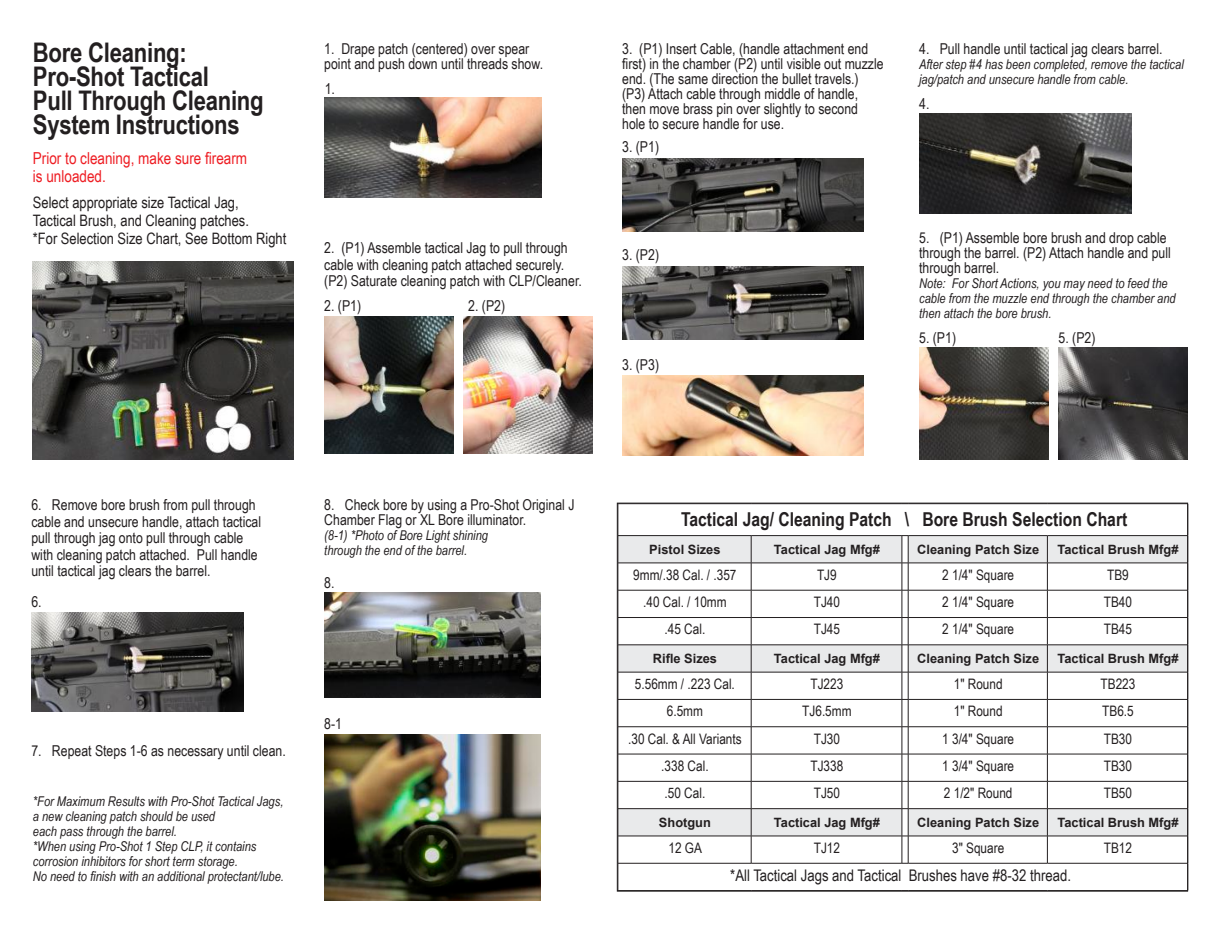
<style>
.page{position:relative;width:1215px;height:945px;background:#fff}
.page>*{position:absolute;margin:0;border:0;box-sizing:border-box;transform-origin:0 0}
.t1{font:700 27px "Arial Narrow";letter-spacing:-.01em;color:#231f20}
.t2{font:700 19.2px "Arial Narrow";color:#231f20}
.t3{font:16.5px "Arial Narrow";color:#ee1d23}
.t4{font:16.05px "Arial Narrow";color:#231f20}
.t5{font:15.75px "Arial Narrow";color:#231f20}
.t6{font:15px/15px "Arial Narrow";color:#231f20}
.t7{font:14.4px "Arial Narrow";color:#231f20}
.t8{font:italic 13.5px/15px "Arial Narrow";color:#231f20}
.t9{font:700 12.75px "Arial";color:#231f20}
</style>
<div class="page">
<img style="left:324px;top:98px;width:217px;height:100px">
<img style="left:324px;top:316px;width:129px;height:138px">
<img style="left:464px;top:316px;width:129px;height:138px">
<img style="left:33px;top:261px;width:260px;height:199px">
<img style="left:622px;top:159px;width:241px;height:73px">
<img style="left:919px;top:114px;width:212px;height:99px">
<img style="left:31px;top:612px;width:213px;height:100px">
<img style="left:324px;top:593px;width:217px;height:104px">
<img style="left:324px;top:734px;width:217px;height:167px">
<img style="left:919px;top:348px;width:130px;height:112px">
<img style="left:1059px;top:348px;width:129px;height:112px">
<img style="left:622px;top:375px;width:241px;height:81px">
<img style="left:622px;top:267px;width:241px;height:73px">
<hr style="left:1188px;top:504px;width:1px;height:31px;background:#231f20">
<svg style="left:619px;top:535px;width:570px;height:356px"></svg>
<p class="t1" style="left:33px;top:33px;width:155px">Bore Cleaning:</p>
<p class="t1" style="left:33px;top:57px;width:178px">Pro-Shot Tactical</p>
<p class="t1" style="left:33px;top:81px;width:232px">Pull Through Cleaning</p>
<p class="t1" style="left:33px;top:105px;width:208px">System Instructions</p>
<p class="t3" style="left:33px;top:146px;width:216px">Prior to cleaning, make sure firearm</p>
<p class="t3" style="left:33px;top:164px;width:74px">is unloaded.</p>
<p class="t5" style="left:33px;top:191px;width:207px">Select appropriate size Tactical Jag,</p>
<p class="t5" style="left:33px;top:209px;width:218px">Tactical Brush, and Cleaning patches.</p>
<p class="t5" style="left:33px;top:227px;width:255px">*For Selection Size Chart, See Bottom Right</p>
<p class="t6" style="left:324px;top:40px;width:220px">1. Drape patch (centered) over spear point and push down until threads show.</p>
<p class="t6" style="left:325px;top:80px;width:12px">1.</p>
<p class="t6" style="left:324px;top:240px;width:245px">2. (P1) Assemble tactical Jag to pull through</p>
<p class="t6" style="left:324px;top:256px;width:241px">cable with cleaning patch attached securely.</p>
<p class="t6" style="left:324px;top:273px;width:259px">(P2) Saturate cleaning patch with CLP/Cleaner.</p>
<p class="t6" style="left:324px;top:298px;width:38px">2. (P1)</p>
<p class="t6" style="left:468px;top:298px;width:38px">2. (P2)</p>
<p class="t6" style="left:622px;top:40px;width:263px">3. (P1) Insert Cable, (handle attachment end first) in the chamber (P2) until visible out muzzle end. (The same direction the bullet travels.)</p>
<p class="t6" style="left:622px;top:85px;width:237px;text-align:justify">(P3) Attach cable through middle of handle, then move brass pin over slightly to second hole to secure handle for use.</p>
<p class="t6" style="left:622px;top:139px;width:38px">3. (P1)</p>
<p class="t6" style="left:622px;top:247px;width:38px">3. (P2)</p>
<p class="t6" style="left:622px;top:356px;width:38px">3. (P3)</p>
<p class="t6" style="left:919px;top:40px;width:245px">4. Pull handle until tactical jag clears barrel.</p>
<p class="t8" style="left:919px;top:56px;width:266px">After step #4 has been completed, remove the tactical jag/patch and unsecure handle from cable.</p>
<p class="t6" style="left:919px;top:95px;width:12px">4.</p>
<p class="t6" style="left:919px;top:229px;width:253px">5. (P1) Assemble bore brush and drop cable through the barrel. (P2) Attach handle and pull through barrel.</p>
<p class="t8" style="left:919px;top:275px;width:258px">Note: For Short Actions, you may need to feed the cable from the muzzle end through the chamber and then attach the bore brush.</p>
<p class="t6" style="left:919px;top:329px;width:38px">5. (P1)</p>
<p class="t6" style="left:1059px;top:329px;width:38px">5. (P2)</p>
<p class="t6" style="left:31px;top:496px;width:231px;line-height:16.5px">6. Remove bore brush from pull through cable and unsecure handle, attach tactical pull through jag onto pull through cable with cleaning patch attached. Pull handle until tactical jag clears the barrel.</p>
<p class="t6" style="left:324px;top:497px;width:252px">8. Check bore by using a Pro-Shot Original J<br>Chamber Flag or XL Bore illuminator.</p>
<p class="t8" style="left:324px;top:528px;width:165px">(8-1) *Photo of Bore Light shining</p>
<p class="t8" style="left:324px;top:543px;width:144px">through the end of the barrel.</p>
<p class="t6" style="left:324px;top:574px;width:12px">8.</p>
<p class="t6" style="left:31px;top:594px;width:12px">6.</p>
<p class="t6" style="left:31px;top:743px;width:256px">7. Repeat Steps 1-6 as necessary until clean.</p>
<p class="t8" style="left:33px;top:793px;width:252px">*For Maximum Results with Pro-Shot Tactical Jags, a new cleaning patch should be used</p>
<p class="t8" style="left:33px;top:823px;width:146px">each pass through the barrel.</p>
<p class="t8" style="left:33px;top:838px;width:225px">*When using Pro-Shot 1 Step CLP, it contains corrosion inhibitors for short term storage.</p>
<p class="t8" style="left:33px;top:868px;width:253px">No need to finish with an additional protectant/lube.</p>
<p class="t6" style="left:324px;top:715px;width:19px">8-1</p>
<p class="t2" style="left:681px;top:505px;width:448px">Tactical Jag/ Cleaning Patch \ Bore Brush Selection Chart</p>
<p class="t9" style="left:649px;top:540px;width:73px">Pistol Sizes</p>
<p class="t9" style="left:774px;top:540px;width:107px">Tactical Jag Mfg#</p>
<p class="t9" style="left:917px;top:540px;width:123px">Cleaning Patch Size</p>
<p class="t9" style="left:1058px;top:540px;width:122px">Tactical Brush Mfg#</p>
<p class="t7" style="left:633px;top:564px;width:105px">9mm/.38 Cal. / .357</p>
<p class="t7" style="left:817px;top:564px;width:21px">TJ9</p>
<p class="t7" style="left:942px;top:564px;width:73px">2 1/4" Square</p>
<p class="t7" style="left:1107px;top:564px;width:23px">TB9</p>
<p class="t7" style="left:643px;top:591px;width:85px">.40 Cal. / 10mm</p>
<p class="t7" style="left:814px;top:591px;width:28px">TJ40</p>
<p class="t7" style="left:942px;top:591px;width:73px">2 1/4" Square</p>
<p class="t7" style="left:1104px;top:591px;width:30px">TB40</p>
<p class="t7" style="left:665px;top:619px;width:42px">.45 Cal.</p>
<p class="t7" style="left:814px;top:619px;width:28px">TJ45</p>
<p class="t7" style="left:942px;top:619px;width:73px">2 1/4" Square</p>
<p class="t7" style="left:1104px;top:619px;width:30px">TB45</p>
<p class="t9" style="left:653px;top:649px;width:66px">Rifle Sizes</p>
<p class="t9" style="left:774px;top:649px;width:107px">Tactical Jag Mfg#</p>
<p class="t9" style="left:917px;top:649px;width:123px">Cleaning Patch Size</p>
<p class="t9" style="left:1058px;top:649px;width:122px">Tactical Brush Mfg#</p>
<p class="t7" style="left:635px;top:673px;width:101px">5.56mm / .223 Cal.</p>
<p class="t7" style="left:811px;top:673px;width:34px">TJ223</p>
<p class="t7" style="left:954px;top:673px;width:50px">1" Round</p>
<p class="t7" style="left:1101px;top:673px;width:36px">TB223</p>
<p class="t7" style="left:667px;top:701px;width:38px">6.5mm</p>
<p class="t7" style="left:802px;top:701px;width:51px">TJ6.5mm</p>
<p class="t7" style="left:954px;top:701px;width:50px">1" Round</p>
<p class="t7" style="left:1102px;top:701px;width:33px">TB6.5</p>
<p class="t7" style="left:628px;top:728px;width:115px">.30 Cal. &amp; All Variants</p>
<p class="t7" style="left:814px;top:728px;width:28px">TJ30</p>
<p class="t7" style="left:942px;top:728px;width:73px">1 3/4" Square</p>
<p class="t7" style="left:1104px;top:728px;width:30px">TB30</p>
<p class="t7" style="left:661px;top:755px;width:49px">.338 Cal.</p>
<p class="t7" style="left:811px;top:755px;width:34px">TJ338</p>
<p class="t7" style="left:942px;top:755px;width:73px">1 3/4" Square</p>
<p class="t7" style="left:1104px;top:755px;width:30px">TB30</p>
<p class="t7" style="left:665px;top:783px;width:42px">.50 Cal.</p>
<p class="t7" style="left:814px;top:783px;width:28px">TJ50</p>
<p class="t7" style="left:944px;top:783px;width:70px">2 1/2" Round</p>
<p class="t7" style="left:1104px;top:783px;width:30px">TB50</p>
<p class="t9" style="left:659px;top:813px;width:53px">Shotgun</p>
<p class="t9" style="left:774px;top:813px;width:107px">Tactical Jag Mfg#</p>
<p class="t9" style="left:917px;top:813px;width:123px">Cleaning Patch Size</p>
<p class="t9" style="left:1058px;top:813px;width:122px">Tactical Brush Mfg#</p>
<p class="t7" style="left:669px;top:837px;width:35px">12 GA</p>
<p class="t7" style="left:814px;top:837px;width:28px">TJ12</p>
<p class="t7" style="left:952px;top:837px;width:54px">3" Square</p>
<p class="t7" style="left:1104px;top:837px;width:30px">TB12</p>
<p class="t4" style="left:730px;top:864px;width:342px">*All Tactical Jags and Tactical Brushes have #8-32 thread.</p>
</div>
